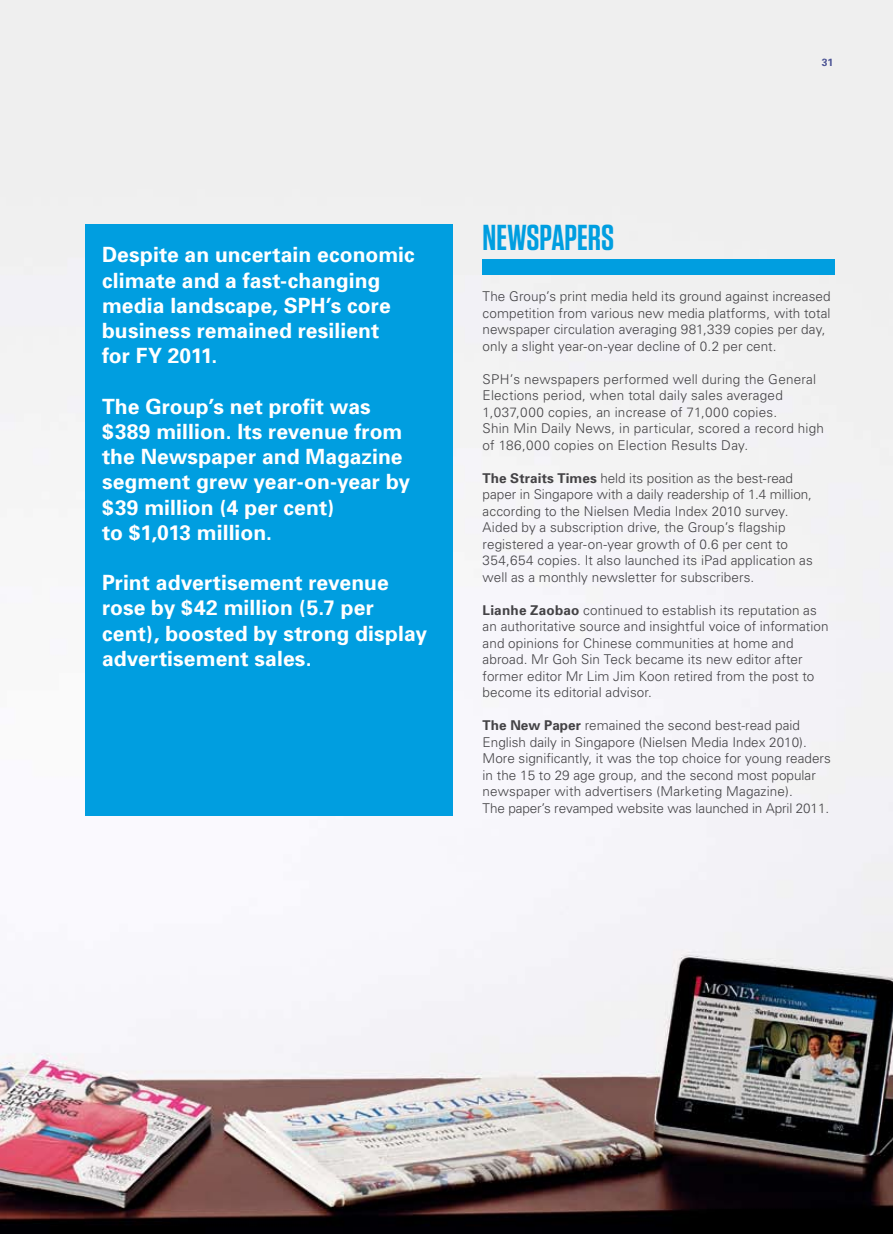
<style>
.page{position:relative;width:893px;height:1234px;background:#fff}
.page>*{position:absolute;margin:0;border:0;box-sizing:border-box;transform-origin:0 0}
.t1{font:600 36px "Tungsten";color:#009ee0}
.t2{font:700 21px/25.2px "Univers";letter-spacing:.005em;color:#fff}
.t3{font:300 13.5px/16.5px "Univers";letter-spacing:.005em;color:#444346}
.t4{font:700 10.5px "Univers";color:#4b5394}
.s1{font-weight:700}
</style>
<div class="page">
<img style="left:0;top:0;width:893px;height:1233px">
<div style="left:85px;top:224px;width:368px;height:591px;background:#009ee0"></div>
<div style="left:483px;top:259px;width:352px;height:16px;background:#009ee0"></div>
<p class="t4" style="left:822px;top:55px;width:13px">31</p>
<h2 class="t2" style="left:102px;top:242px;width:314px">Despite an uncertain economic climate and a fast-changing media landscape, SPH’s core business remained resilient<br>for FY 2011.</h2>
<h2 class="t2" style="left:102px;top:393px;width:310px">The Group’s net profit was $389 million. Its revenue from the Newspaper and Magazine segment grew year-on-year by $39 million (4 per cent)<br>to $1,013 million.</h2>
<h2 class="t2" style="left:102px;top:570px;width:326px">Print advertisement revenue rose by $42 million (5.7 per cent), boosted by strong display advertisement sales.</h2>
<h1 class="t1" style="left:483px;top:218px;width:133px">NEWSPAPERS</h1>
<p class="t3" style="left:483px;top:288px;width:350px">The Group’s print media held its ground against increased competition from various new media platforms, with total newspaper circulation averaging 981,339 copies per day, only a slight year-on-year decline of 0.2 per cent.</p>
<p class="t3" style="left:483px;top:370px;width:343px">SPH’s newspapers performed well during the General Elections period, when total daily sales averaged 1,037,000 copies, an increase of 71,000 copies.<br>Shin Min Daily News, in particular, scored a record high of 186,000 copies on Election Results Day.</p>
<p class="t3" style="left:483px;top:469px;width:332px"><span class="s1">The Straits Times</span> held its position as the best-read paper in Singapore with a daily readership of 1.4 million, according to the Nielsen Media Index 2010 survey.<br>Aided by a subscription drive, the Group’s flagship registered a year-on-year growth of 0.6 per cent to 354,654 copies. It also launched its iPad application as well as a monthly newsletter for subscribers.</p>
<p class="t3" style="left:483px;top:601px;width:347px"><span class="s1">Lianhe Zaobao</span> continued to establish its reputation as an authoritative source and insightful voice of information and opinions for Chinese communities at home and abroad. Mr Goh Sin Teck became its new editor after former editor Mr Lim Jim Koon retired from the post to become its editorial advisor.</p>
<p class="t3" style="left:483px;top:717px;width:350px"><span class="s1">The New Paper</span> remained the second best-read paid English daily in Singapore (Nielsen Media Index 2010).<br>More significantly, it was the top choice for young readers in the 15 to 29 age group, and the second most popular newspaper with advertisers (Marketing Magazine).<br>The paper’s revamped website was launched in April 2011.</p>
</div>
